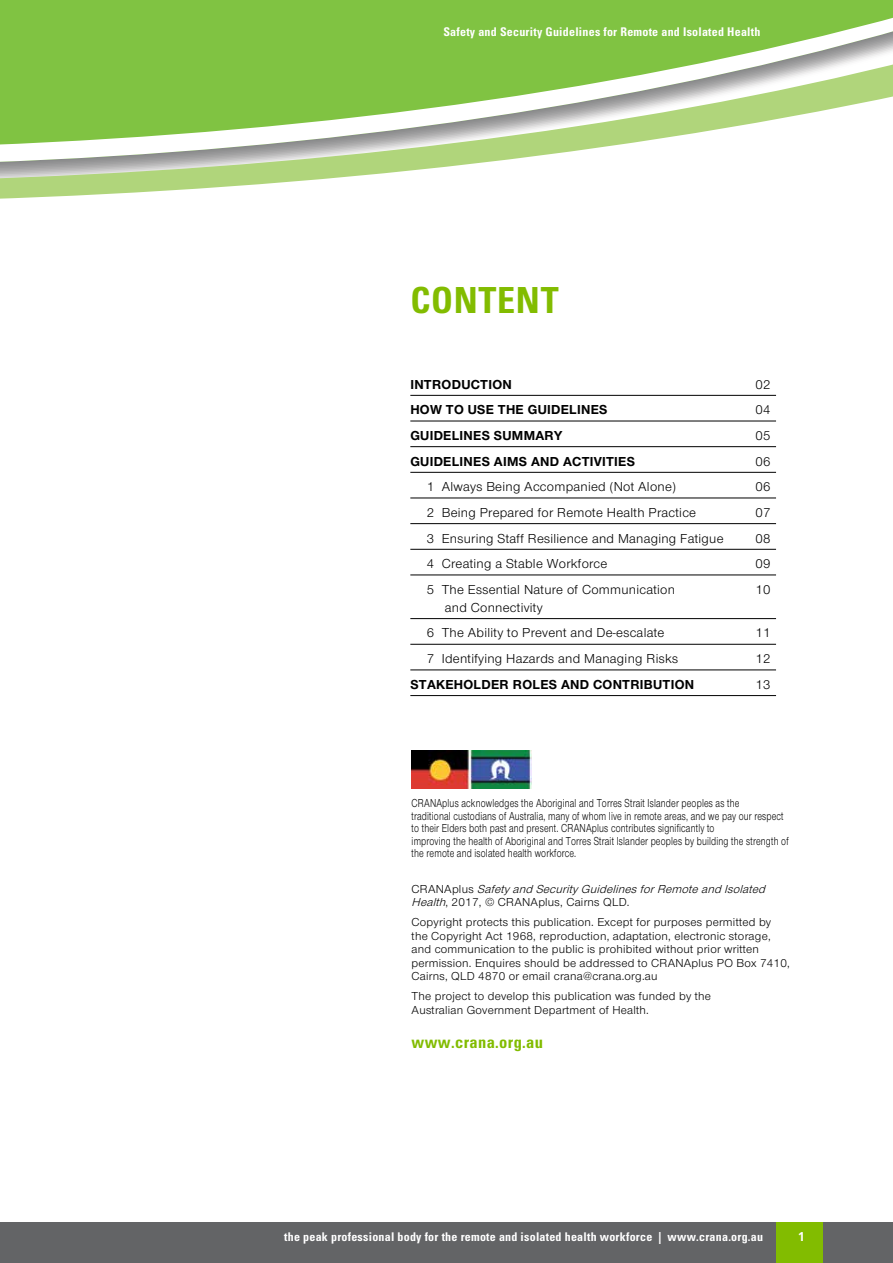
<style>
.page{position:relative;width:893px;height:1263px;background:#fff}
.page>*{position:absolute;margin:0;border:0;box-sizing:border-box;transform-origin:0 0}
.t1{font:700 condensed 36px "Univers";letter-spacing:.02em;color:#82bc00}
.t2{font:700 condensed 16.5px "Univers";letter-spacing:.02em;color:#82bc00}
.t3{font:13.5px/25.7px "Nimbus San Nov T";letter-spacing:.02em;color:#000}
.t4{font:700 13.5px "Nimbus San Nov T";letter-spacing:.02em;color:#000}
.t5{font:700 12.75px "Frutiger";color:#fff}
.t6{font:12px/13.5px "Nimbus San Nov T";letter-spacing:.02em;color:#000}
.t7{font:12px/12.5px "Nimbus San Nov T";letter-spacing:.02em;color:#000;scale:.76 1}
.t8{font:700 condensed 12px "Univers";letter-spacing:.02em;color:#fff}
.t9{font:italic 12px/13.5px "Nimbus San Nov T";color:#000}
.s1{font-style:normal}
</style>
<div class="page">
<hr style="left:410px;top:395px;width:366px;height:1px;background:#000">
<hr style="left:410px;top:421px;width:366px;height:1px;background:#000">
<hr style="left:410px;top:446px;width:366px;height:1px;background:#000">
<hr style="left:410px;top:472px;width:366px;height:1px;background:#000">
<hr style="left:410px;top:498px;width:366px;height:1px;background:#000">
<hr style="left:410px;top:523px;width:366px;height:1px;background:#000">
<hr style="left:410px;top:549px;width:366px;height:1px;background:#000">
<hr style="left:410px;top:575px;width:366px;height:1px;background:#000">
<hr style="left:410px;top:618px;width:366px;height:1px;background:#000">
<hr style="left:410px;top:644px;width:366px;height:1px;background:#000">
<hr style="left:410px;top:669px;width:366px;height:1px;background:#000">
<hr style="left:410px;top:695px;width:366px;height:1px;background:#000">
<div style="left:0;top:0;width:893px;height:44px;background:#80c342"></div>
<svg style="left:0;top:44px;width:893px;height:155px"></svg>
<div style="left:0;top:1223px;width:893px;height:40px;background:#636466"></div>
<div style="left:776px;top:1223px;width:47px;height:40px;background:#82bc00"></div>
<img style="left:412px;top:750px;width:119px;height:39px">
<p class="t8" style="left:443px;top:24px;width:319px">Safety and Security Guidelines for Remote and Isolated Health</p>
<h1 class="t1" style="left:410px;top:279px;width:150px">CONTENT</h1>
<p class="t4" style="left:410px;top:376px;width:103px">INTRODUCTION</p>
<p class="t3" style="left:755px;top:371px;width:17px">02</p>
<p class="t4" style="left:410px;top:402px;width:199px">HOW TO USE THE GUIDELINES</p>
<p class="t3" style="left:755px;top:397px;width:17px">04</p>
<p class="t4" style="left:410px;top:427px;width:153px">GUIDELINES SUMMARY</p>
<p class="t3" style="left:755px;top:423px;width:17px">05</p>
<p class="t4" style="left:410px;top:453px;width:226px">GUIDELINES AIMS AND ACTIVITIES</p>
<p class="t3" style="left:755px;top:448px;width:17px">06</p>
<p class="t3" style="left:427px;top:474px;width:251px">1 Always Being Accompanied (Not Alone)</p>
<p class="t3" style="left:755px;top:474px;width:17px">06</p>
<p class="t3" style="left:427px;top:500px;width:271px">2 Being Prepared for Remote Health Practice</p>
<p class="t3" style="left:755px;top:500px;width:17px">07</p>
<p class="t3" style="left:427px;top:525px;width:298px">3 Ensuring Staff Resilience and Managing Fatigue</p>
<p class="t3" style="left:755px;top:525px;width:17px">08</p>
<p class="t3" style="left:427px;top:551px;width:182px">4 Creating a Stable Workforce</p>
<p class="t3" style="left:755px;top:551px;width:17px">09</p>
<p class="t3" style="left:427px;top:577px;width:250px">5 The Essential Nature of Communication</p>
<p class="t3" style="left:755px;top:577px;width:17px">10</p>
<p class="t3" style="left:427px;top:595px;width:239px;text-indent:18px">and Connectivity<br>6 The Ability to Prevent and De-escalate</p>
<p class="t3" style="left:755px;top:620px;width:17px">11</p>
<p class="t3" style="left:427px;top:646px;width:253px">7 Identifying Hazards and Managing Risks</p>
<p class="t3" style="left:755px;top:646px;width:17px">12</p>
<p class="t4" style="left:410px;top:676px;width:285px">STAKEHOLDER ROLES AND CONTRIBUTION</p>
<p class="t3" style="left:755px;top:672px;width:17px">13</p>
<p class="t7" style="left:412px;top:797px;width:498px">CRANAplus acknowledges the Aboriginal and Torres Strait Islander peoples as the<br>traditional custodians of Australia, many of whom live in remote areas, and we pay our respect to their Elders both past and present. CRANAplus contributes significantly to<br>improving the health of Aboriginal and Torres Strait Islander peoples by building the strength of the remote and isolated health workforce.</p>
<p class="t9" style="left:412px;top:882px;width:359px"><span class="s1">C R A N A p l u s</span> Safety and Security Guidelines for Remote and Isolated<br>Health<span class="s1">, 2017, © CRANAplus, Cairns QLD.</span></p>
<p class="t6" style="left:412px;top:916px;width:380px">Copyright protects this publication. Except for purposes permitted by the Copyright Act 1968, reproduction, adaptation, electronic storage, and communication to the public is prohibited without prior written permission. Enquires should be addressed to CRANAplus PO Box 7410, Cairns, QLD 4870 or email crana@crana.org.au</p>
<p class="t6" style="left:412px;top:989px;width:301px">The project to develop this publication was funded by the<br>Australian Government Department of Health.</p>
<h2 class="t2" style="left:412px;top:1032px;width:133px">www.crana.org.au</h2>
<p class="t8" style="left:284px;top:1229px;width:480px">the peak professional body for the remote and isolated health workforce | www.crana.org.au</p>
<p class="t5" style="left:798px;top:1229px;width:9px">1</p>
</div>
